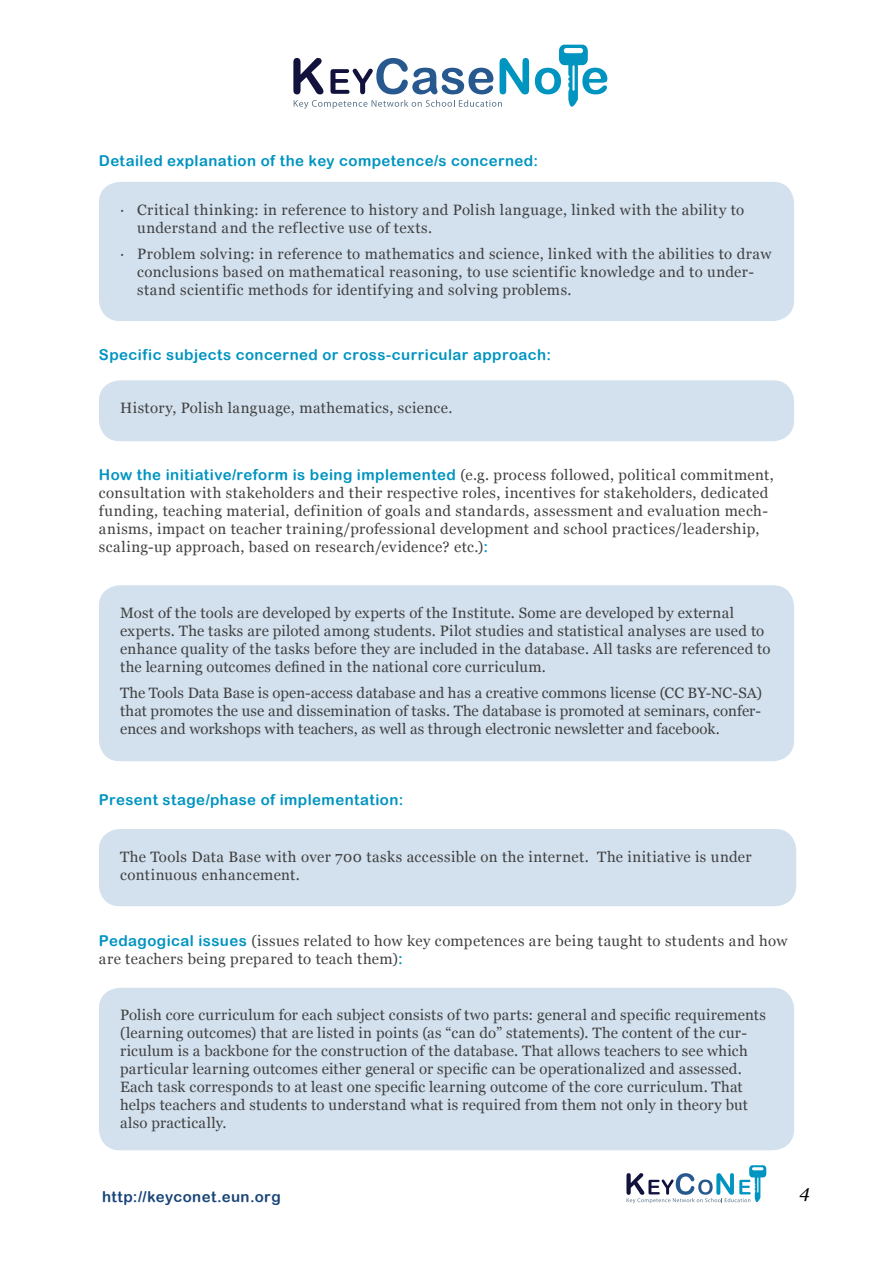
<style>
.page{position:relative;width:893px;height:1263px;background:#fff}
.page>*{position:absolute;margin:0;border:0;box-sizing:border-box;transform-origin:0 0}
.t1{font:italic 18px "Georgia";color:#000}
.t2{font:15px/18px "Georgia";letter-spacing:.02em;color:#414042}
.t3{font:15px "Arial Rounded MT Bold";letter-spacing:.03em;color:#0094c1}
.t4{font:15px "Arial Rounded MT Bold";letter-spacing:.03em;color:#194578}
.s1{font-family:"Georgia";color:#414042}
.s2{font-family:"Arial Rounded MT Bold";color:#0094c1}
</style>
<div class="page">
<svg style="left:626px;top:1165px;width:140px;height:38px"></svg>
<svg style="left:293px;top:58px;width:30px;height:36px"></svg>
<svg style="left:294px;top:100px;width:208px;height:9px"></svg>
<svg style="left:330px;top:58px;width:163px;height:36px"></svg>
<svg style="left:500px;top:58px;width:29px;height:36px"></svg>
<svg style="left:535px;top:45px;width:72px;height:62px"></svg>
<div style="left:99px;top:182px;width:695px;height:139px;background:#d2e1ed;border-radius:21px"></div>
<div style="left:99px;top:380px;width:695px;height:61px;background:#d2e1ed;border-radius:21px"></div>
<div style="left:99px;top:585px;width:695px;height:176px;background:#d2e1ed;border-radius:21px"></div>
<div style="left:99px;top:829px;width:697px;height:77px;background:#d2e1ed;border-radius:21px"></div>
<div style="left:99px;top:988px;width:695px;height:162px;background:#d2e1ed;border-radius:21px"></div>
<p class="t3" style="left:99px;top:152px;width:441px">Detailed explanation of the key competence/s concerned:</p>
<p class="t2" style="left:137px;top:200px;width:609px;text-indent:-17px">∙ Critical thinking: in reference to history and Polish language, linked with the ability to understand and the reflective use of texts.</p>
<p class="t2" style="left:137px;top:245px;width:636px;text-indent:-17px">∙ Problem solving: in reference to mathematics and science, linked with the abilities to draw conclusions based on mathematical reasoning, to use scientific knowledge and to under&shy;stand scientific methods for identifying and solving problems.</p>
<p class="t3" style="left:99px;top:346px;width:454px">Specific subjects concerned or cross-curricular approach:</p>
<p class="t2" style="left:120px;top:399px;width:334px">History, Polish language, mathematics, science.</p>
<p class="t3" style="left:99px;top:466px;width:676px">How the initiative/reform is being implemented <span class="s1">(e.g. process followed, political commitment,</span></p>
<p class="t2" style="left:99px;top:484px;width:671px">consultation with stakeholders and their respective roles, incentives for stakeholders, dedicated funding, teaching material, definition of goals and standards, assessment and evaluation mech&shy;anisms, impact on teacher training/professional development and school practices/leadership, scaling-up approach, based on research/evidence? etc.)<span class="s2">:</span></p>
<p class="t2" style="left:120px;top:604px;width:652px">Most of the tools are developed by experts of the Institute. Some are developed by external experts. The tasks are piloted among students. Pilot studies and statistical analyses are used to enhance quality of the tasks before they are included in the database. All tasks are referenced to the learning outcomes defined in the national core curriculum.</p>
<p class="t2" style="left:120px;top:684px;width:643px;text-align:justify">The Tools Data Base is open-access database and has a creative commons license (CC BY-NC-SA) that promotes the use and dissemination of tasks. The database is promoted at seminars, confer&shy;ences and workshops with teachers, as well as through electronic newsletter and facebook.</p>
<p class="t3" style="left:99px;top:790px;width:306px">Present stage/phase of implementation:</p>
<p class="t2" style="left:120px;top:847px;width:633px">The Tools Data Base with over 700 tasks accessible on the internet. The initiative is under continuous enhancement.</p>
<p class="t2" style="left:99px;top:931px;width:690px"><span class="s2">Pedagogical issues</span> (issues related to how key competences are being taught to students and how are teachers being prepared to teach them)<span class="s2">:</span></p>
<p class="t2" style="left:120px;top:1006px;width:647px">Polish core curriculum for each subject consists of two parts: general and specific requirements (learning outcomes) that are listed in points (as “can do” statements). The content of the cur&shy;riculum is a backbone for the construction of the database. That allows teachers to see which particular learning outcomes either general or specific can be operationalized and assessed.<br>Each task corresponds to at least one specific learning outcome of the core curriculum. That helps teachers and students to understand what is required from them not only in theory but also practically.</p>
<p class="t4" style="left:102px;top:1188px;width:180px">http://keyconet.eun.org</p>
<p class="t1" style="left:799px;top:1180px;width:12px">4</p>
</div>
